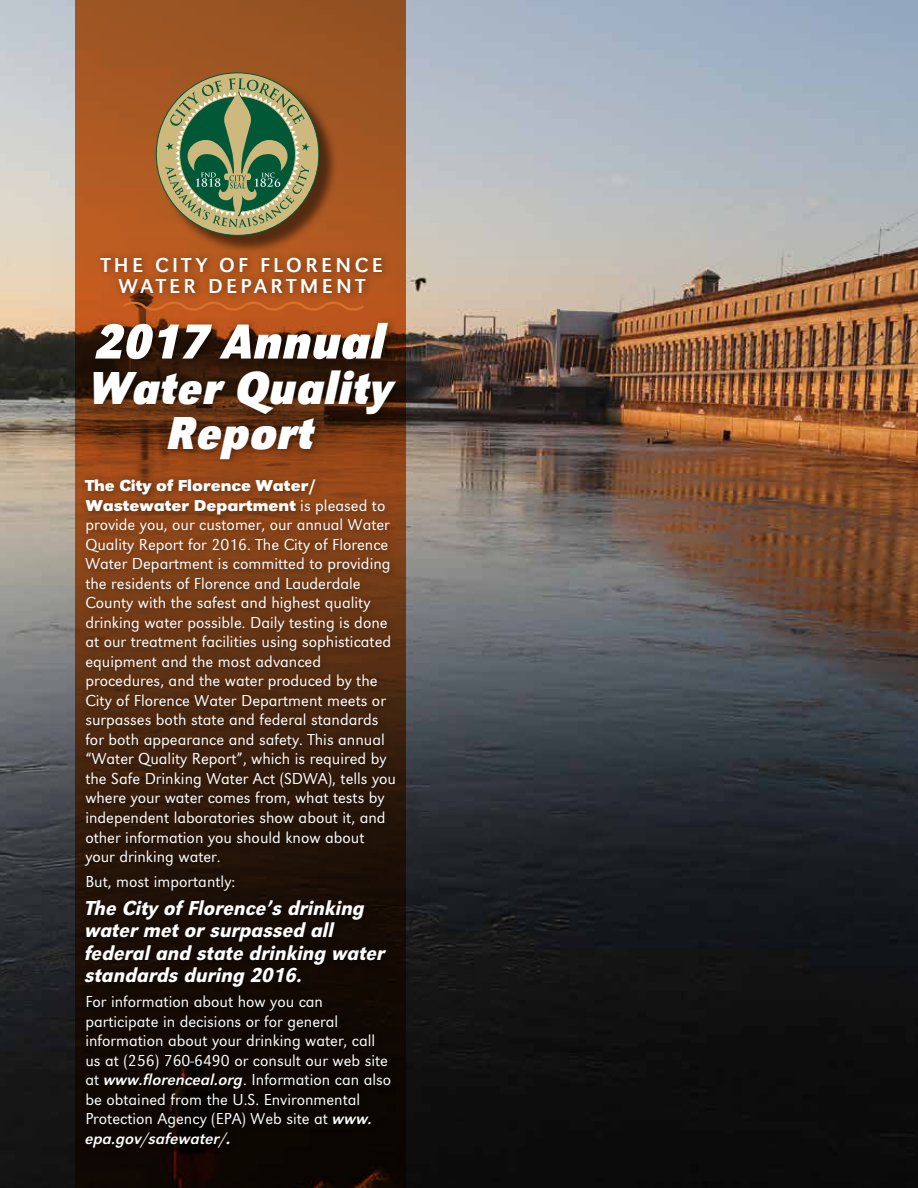
<style>
.page{position:relative;width:918px;height:1188px;background:#fff}
.page>*{position:absolute;margin:0;border:0;box-sizing:border-box;transform-origin:0 0}
.t1{font:51px "URW Grotesk T Bold Extr Narr Obli";letter-spacing:.01em;color:#fff}
.t2{font:48px/45px "URW Grotesk T Bold Extr Narr Obli";letter-spacing:.01em;color:#fff;text-align:center}
.t3{font:21px/22.5px "URW Grotesk T Medi Narr Obli";color:#fff}
.t4{font:21px/21px "URW Grotesk T";letter-spacing:.16em;color:#fff;text-align:center}
.t5{font:16.5px/19.5px "URW Grotesk T Ligh";color:#fff}
.t6{font:700 expanded 16.5px/19.5px "URW Grotesk T";color:#fff}
.t7{font:16.5px "URW Grotesk T Regu Obli";color:#fff}
.s1{font-family:"URW Grotesk T Ligh";font-weight:400;font-stretch:normal}
.s2{font-family:"URW Grotesk T Regu Obli"}
.s3{font-family:"URW Grotesk T Medi Obli"}
</style>
<div class="page">
<img style="left:0;top:0;width:918px;height:1188px">
<svg style="left:75px;top:0;width:331px;height:1188px"></svg>
<div style="left:79px;top:251px;width:327px;height:906px;background:#000;opacity:.45"></div>
<svg style="left:120px;top:298px;width:247px;height:16px"></svg>
<div style="left:158px;top:75px;width:180px;height:179px;background:#000;opacity:.52"></div>
<div style="left:156px;top:73px;width:163px;height:162px;background:#cdb87d;border-radius:50%"></div>
<svg style="left:165px;top:78px;width:145px;height:149px"></svg>
<p class="t4" style="left:101px;top:254px;width:283px">THE CITY OF FLORENCE<br>WATER DEPARTMENT</p>
<h1 class="t1" style="left:97px;top:312px;width:291px">2017 Annual</h1>
<h2 class="t2" style="left:90px;top:364px;width:305px">Water Quality<br>Report</h2>
<p class="t6" style="left:85px;top:476px;width:302px">The City of Florence Water/<br>Wastewater Department <span class="s1">is pleased to</span></p>
<p class="t5" style="left:85px;top:515px;width:312px">provide you, our customer, our annual Water Quality Report for 2016. The City of Florence Water Department is committed to providing the residents of Florence and Lauderdale County with the safest and highest quality drinking water possible. Daily testing is done at our treatment facilities using sophisticated equipment and the most advanced procedures, and the water produced by the City of Florence Water Department meets or surpasses both state and federal standards for both appearance and safety. This annual “Water Quality Report”, which is required by the Safe Drinking Water Act (SDWA), tells you where your water comes from, what tests by independent laboratories show about it, and other information you should know about your drinking water.</p>
<p class="t5" style="left:85px;top:872px;width:151px">But, most importantly:</p>
<p class="t3" style="left:85px;top:896px;width:302px">The City of Florence’s drinking water met or surpassed all federal and state drinking water standards during 2016.</p>
<p class="t5" style="left:85px;top:992px;width:307px">For information about how you can participate in decisions or for general information about your drinking water, call us at (256) 760-6490 or consult our web site at <span class="s2">www.florenceal.org</span>. Information can also be obtained from the U.S. Environmental Protection Agency (EPA) Web site at <span class="s2">www.</span></p>
<p class="t7" style="left:85px;top:1129px;width:148px">epa.gov/safewater/<span class="s3">.</span></p>
</div>
